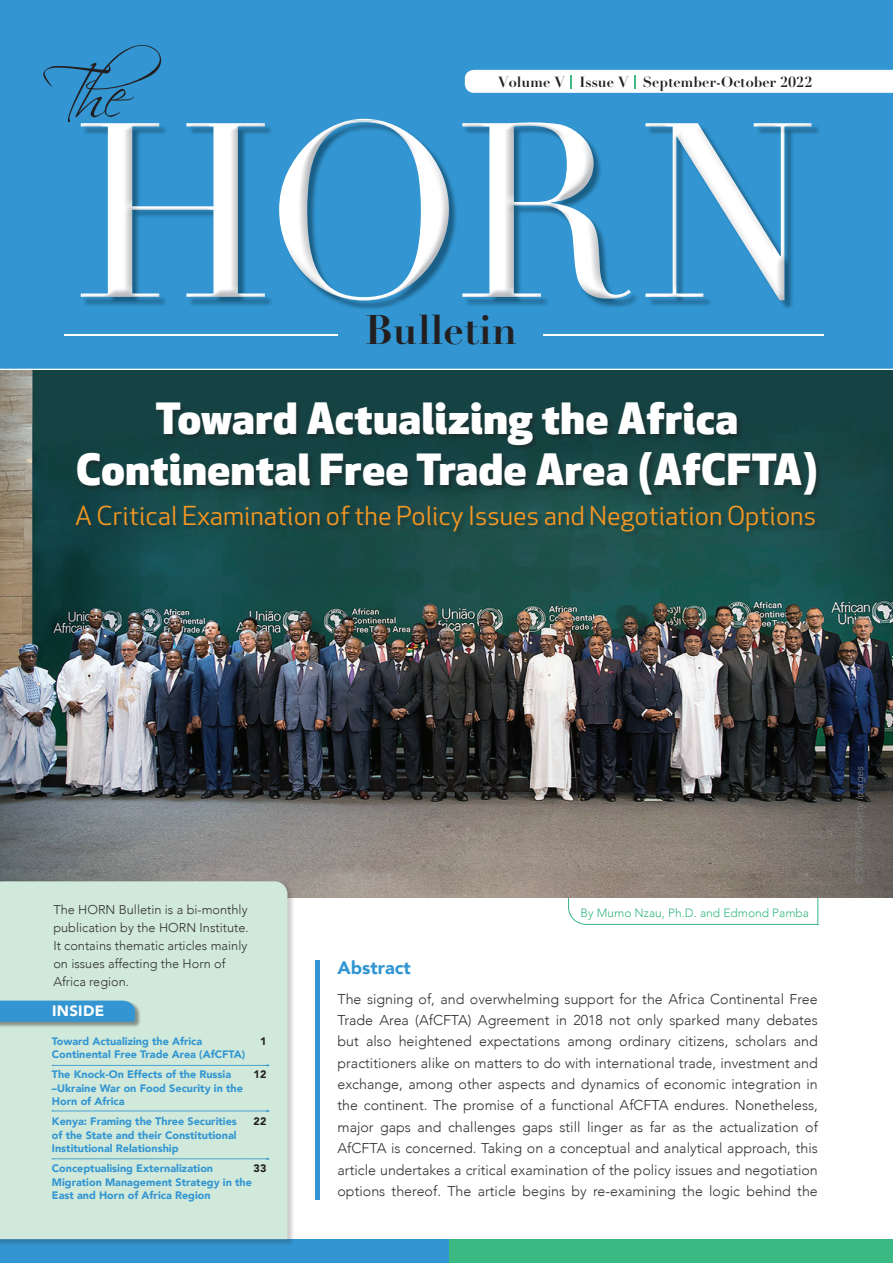
<style>
.page{position:relative;width:893px;height:1263px;background:#fff}
.page>*{position:absolute;margin:0;border:0;box-sizing:border-box;transform-origin:0 0}
.t1{font:800 42px/51px "Apex New";letter-spacing:.015em;color:#fff;text-align:center;scale:1.05 1}
.t2{font:700 40.65px "Didot";color:#231f20}
.t3{font:25.5px "Apex New";color:#f79821;scale:1.05 1}
.Sub_head{font:900 18px "Avenir";color:#3396d2}
.t4{font:900 15px "Avenir";letter-spacing:.02em;color:#fff}
.t5{font:700 14.55px "Didot";color:#231f20}
.Paragraph_1{font:300 14.25px/21.5px "Avenir";color:#333233;text-align:justify}
.Indd_i{font:300 12.75px/18px "Avenir";color:#333233}
.Sub_head-2{font:300 12px "Avenir";color:#3ab983}
.Body_text{font:900 10.8px/13.5px "Avenir";color:#3396d2}
.Body_text-2{font:900 10.8px "Avenir";color:#231f20}
.Within_Body_Highligh{font:italic 300 10.5px "Avenir";color:#808285}
</style>
<div class="page">
<svg style="left:568px;top:897px;width:251px;height:28px"></svg>
<hr style="left:817px;top:890px;width:1px;height:34px;background:#3ab983">
<img style="left:0;top:371px;width:893px;height:526px">
<div style="left:0;top:0;width:892px;height:368px;background:#3396d2"></div>
<img style="left:84px;top:128px;width:735px;height:181px">
<img style="left:84px;top:123px;width:734px;height:179px">
<img style="left:82px;top:123px;width:183px;height:174px">
<img style="left:347px;top:119px;width:34px;height:2px">
<img style="left:279px;top:121px;width:170px;height:180px">
<img style="left:462px;top:122px;width:169px;height:177px">
<img style="left:781px;top:123px;width:30px;height:177px">
<img style="left:646px;top:123px;width:135px;height:177px">
<svg style="left:43px;top:45px;width:118px;height:77px"></svg>
<hr style="left:64px;top:334px;width:273px;height:1px;background:#fff">
<hr style="left:543px;top:334px;width:280px;height:1px;background:#fff">
<div style="left:465px;top:70px;width:428px;height:23px;background:#fff"></div>
<div style="left:0;top:1239px;width:449px;height:24px;background:#3396d2"></div>
<div style="left:449px;top:1239px;width:444px;height:24px;background:#3ab983"></div>
<hr style="left:316px;top:960px;width:4px;height:240px;background:#3396d2">
<div style="left:77px;top:403px;width:745px;height:98px;background:#1a4b49"></div>
<div style="left:76px;top:401px;width:738px;height:95px;background:#fff;opacity:.2"></div>
<div style="left:76px;top:506px;width:744px;height:31px;background:#231f20;opacity:.4"></div>
<div style="left:74px;top:504px;width:742px;height:28px;background:#1d4c49"></div>
<div style="left:0;top:880px;width:295px;height:367px;background:#231f20;opacity:.25"></div>
<div style="left:0;top:881px;width:287px;height:358px;background:#d1e9da"></div>
<div style="left:0;top:1000px;width:141px;height:28px;background:#231f20;opacity:.45"></div>
<svg style="left:0;top:1000px;width:135px;height:22px;background:#3998d1"></svg>
<svg style="left:52px;top:1064px;width:217px;height:2px"></svg>
<svg style="left:52px;top:1158px;width:217px;height:2px"></svg>
<svg style="left:52px;top:1110px;width:217px;height:2px"></svg>
<p class="t5" style="left:498px;top:73px;width:68px">Volume V</p>
<p class="t5" style="left:580px;top:73px;width:234px">Issue V September-October 2022</p>
<p class="t2" style="left:365px;top:304px;width:154px">Bulletin</p>
<h1 class="t1" style="left:76px;top:392px;width:708px">Toward Actualizing the Africa<br>Continental Free Trade Area (AfCFTA)</h1>
<h3 class="t3" style="left:75px;top:500px;width:707px">A Critical Examination of the Policy Issues and Negotiation Options</h3>
<p class="Indd_i" style="left:53px;top:901px;width:197px">The HORN Bulletin is a bi-monthly publication by the HORN Institute.<br>It contains thematic articles mainly on issues affecting the Horn of<br>Africa region.</p>
<p class="Sub_head-2" style="left:580px;top:905px;width:230px">By Mumo Nzau, Ph.D. and Edmond Pamba</p>
<p class="Sub_head" style="left:338px;top:952px;width:75px">Abstract</p>
<p class="Paragraph_1" style="left:338px;top:988px;width:482px">The signing of, and overwhelming support for the Africa Continental Free Trade Area (AfCFTA) Agreement in 2018 not only sparked many debates but also heightened expectations among ordinary citizens, scholars and practitioners alike on matters to do with international trade, investment and exchange, among other aspects and dynamics of economic integration in the continent. The promise of a functional AfCFTA endures. Nonetheless, major gaps and challenges gaps still linger as far as the actualization of AfCFTA is concerned. Taking on a conceptual and analytical approach, this article undertakes a critical examination of the policy issues and negotiation options thereof. The article begins by re-examining the logic behind the</p>
<p class="t4" style="left:52px;top:997px;width:54px">INSIDE</p>
<p class="Body_text" style="left:52px;top:1034px;width:152px">Toward Actualizing the Africa</p>
<p class="Body_text-2" style="left:260px;top:1032px;width:8px">1</p>
<p class="Body_text" style="left:52px;top:1048px;width:195px">Continental Free Trade Area (AfCFTA)</p>
<p class="Body_text" style="left:52px;top:1067px;width:181px">The Knock-On Effects of the Russia</p>
<p class="Body_text-2" style="left:254px;top:1065px;width:14px">12</p>
<p class="Body_text" style="left:52px;top:1081px;width:192px">–Ukraine War on Food Security in the<br>Horn of Africa</p>
<p class="Body_text" style="left:52px;top:1114px;width:186px">Kenya: Framing the Three Securities</p>
<p class="Body_text-2" style="left:254px;top:1112px;width:14px">22</p>
<p class="Body_text" style="left:52px;top:1128px;width:186px">of the State and their Constitutional<br>Institutional Relationship</p>
<p class="Body_text" style="left:52px;top:1161px;width:163px">Conceptualising Externalization</p>
<p class="Body_text-2" style="left:254px;top:1159px;width:14px">33</p>
<p class="Body_text" style="left:52px;top:1175px;width:201px">Migration Management Strategy in the<br>East and Horn of Africa Region</p>
<p class="Within_Body_Highligh" style="left:853px;top:885px;width:120px;rotate:-90deg">© STR/AFP/Getty Images</p>
</div>
